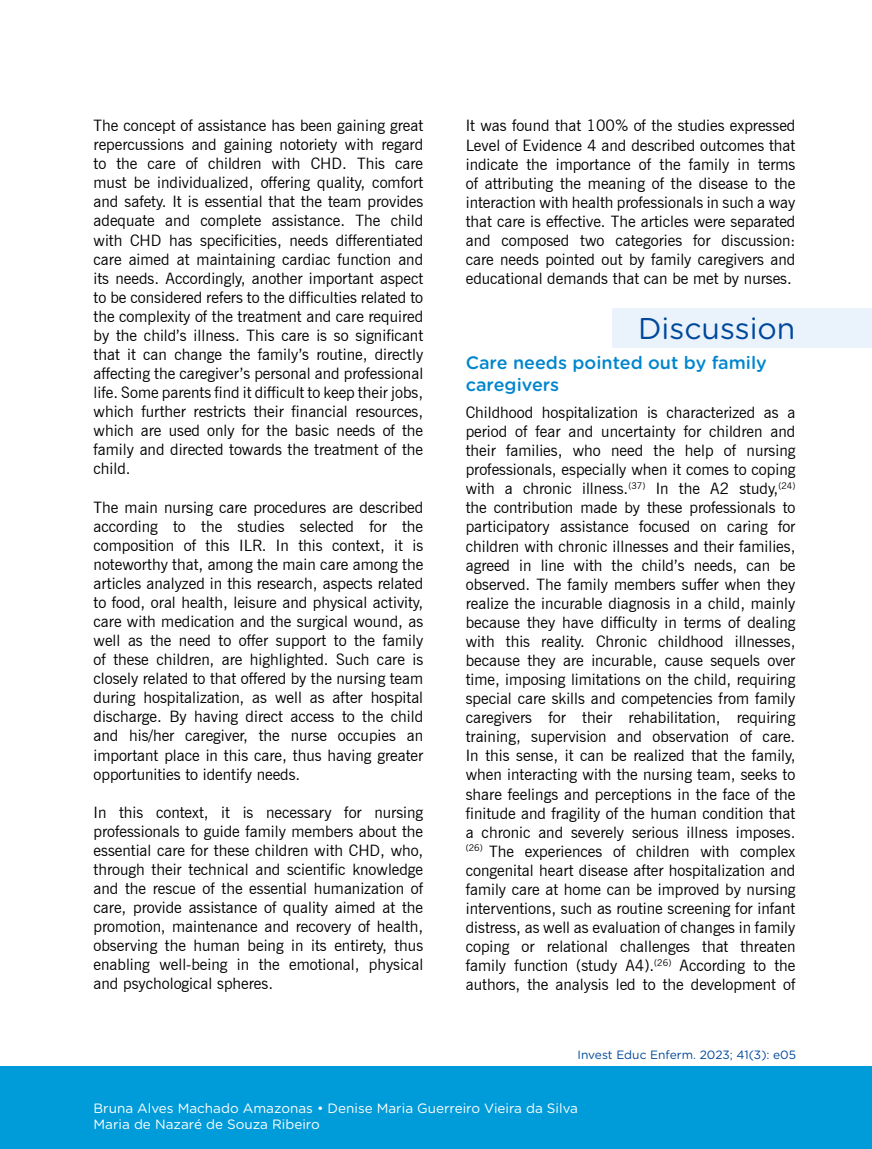
<style>
.page{position:relative;width:872px;height:1149px;background:#fff}
.page>*{position:absolute;margin:0;border:0;box-sizing:border-box;transform-origin:0 0}
.t1{font:30px "Gotham Rounded";color:#00489a}
.t2{font:500 18px/21.6px "Gotham Rounded";color:#0086ce}
.t3{font:15.75px/19px "News Gothic BT";color:#000;text-align:justify}
.t4{font:13.5px/16.2px "Gotham Rounded";color:#fff}
.t5{font:12px "Gotham Rounded";color:#00489a}
</style>
<div class="page">
<div style="left:0;top:1065px;width:872px;height:83px;background:#009bd9"></div>
<div style="left:612px;top:308px;width:260px;height:39px;background:#eaf3fc"></div>
<p class="t3" style="left:94px;top:116px;width:331px">The concept of assistance has been gaining great repercussions and gaining notoriety with regard to the care of children with CHD. This care must be individualized, offering quality, comfort and safety. It is essential that the team provides adequate and complete assistance. The child with CHD has specificities, needs differentiated care aimed at maintaining cardiac function and its needs. Accordingly, another important aspect to be considered refers to the difficulties related to the complexity of the treatment and care required by the child’s illness. This care is so significant that it can change the family’s routine, directly affecting the caregiver’s personal and professional life. Some parents find it difficult to keep their jobs, which further restricts their financial resources, which are used only for the basic needs of the family and directed towards the treatment of the child.</p>
<p class="t3" style="left:94px;top:497px;width:331px">The main nursing care procedures are described according to the studies selected for the composition of this ILR. In this context, it is noteworthy that, among the main care among the articles analyzed in this research, aspects related to food, oral health, leisure and physical activity, care with medication and the surgical wound, as well as the need to offer support to the family of these children, are highlighted. Such care is closely related to that offered by the nursing team during hospitalization, as well as after hospital discharge. By having direct access to the child and his/her caregiver, the nurse occupies an important place in this care, thus having greater opportunities to identify needs.</p>
<p class="t3" style="left:94px;top:802px;width:331px">In this context, it is necessary for nursing professionals to guide family members about the essential care for these children with CHD, who, through their technical and scientific knowledge and the rescue of the essential humanization of care, provide assistance of quality aimed at the promotion, maintenance and recovery of health, observing the human being in its entirety, thus enabling well-being in the emotional, physical and psychological spheres.</p>
<p class="t3" style="left:466px;top:116px;width:331px">It was found that 100% of the studies expressed Level of Evidence 4 and described outcomes that indicate the importance of the family in terms of attributing the meaning of the disease to the interaction with health professionals in such a way that care is effective. The articles were separated and composed two categories for discussion: care needs pointed out by family caregivers and educational demands that can be met by nurses.</p>
<h1 class="t1" style="left:638px;top:307px;width:159px">Discussion</h1>
<p class="t2" style="left:466px;top:351px;width:302px">Care needs pointed out by family caregivers</p>
<p class="t3" style="left:466px;top:403px;width:331px">Childhood hospitalization is characterized as a period of fear and uncertainty for children and their families, who need the help of nursing professionals, especially when it comes to coping with a chronic illness.<sup>(37)</sup> In the A2 study,<sup>(24) </sup>the contribution made by these professionals to participatory assistance focused on caring for children with chronic illnesses and their families, agreed in line with the child’s needs, can be observed. The family members suffer when they realize the incurable diagnosis in a child, mainly because they have difficulty in terms of dealing with this reality. Chronic childhood illnesses, because they are incurable, cause sequels over time, imposing limitations on the child, requiring special care skills and competencies from family caregivers for their rehabilitation, requiring training, supervision and observation of care.<br>In this sense, it can be realized that the family, when interacting with the nursing team, seeks to share feelings and perceptions in the face of the finitude and fragility of the human condition that a chronic and severely serious illness imposes. <sup>(26)</sup> The experiences of children with complex congenital heart disease after hospitalization and family care at home can be improved by nursing interventions, such as routine screening for infant distress, as well as evaluation of changes in family coping or relational challenges that threaten family function (study A4).<sup>(26)</sup> According to the authors, the analysis led to the development of</p>
<p class="t5" style="left:577px;top:1045px;width:220px">Invest Educ Enferm. 2023; 41(3): e05</p>
<p class="t4" style="left:94px;top:1098px;width:486px">Bruna Alves Machado Amazonas • Denise Maria Guerreiro Vieira da Silva<br>Maria de Nazaré de Souza Ribeiro</p>
</div>
